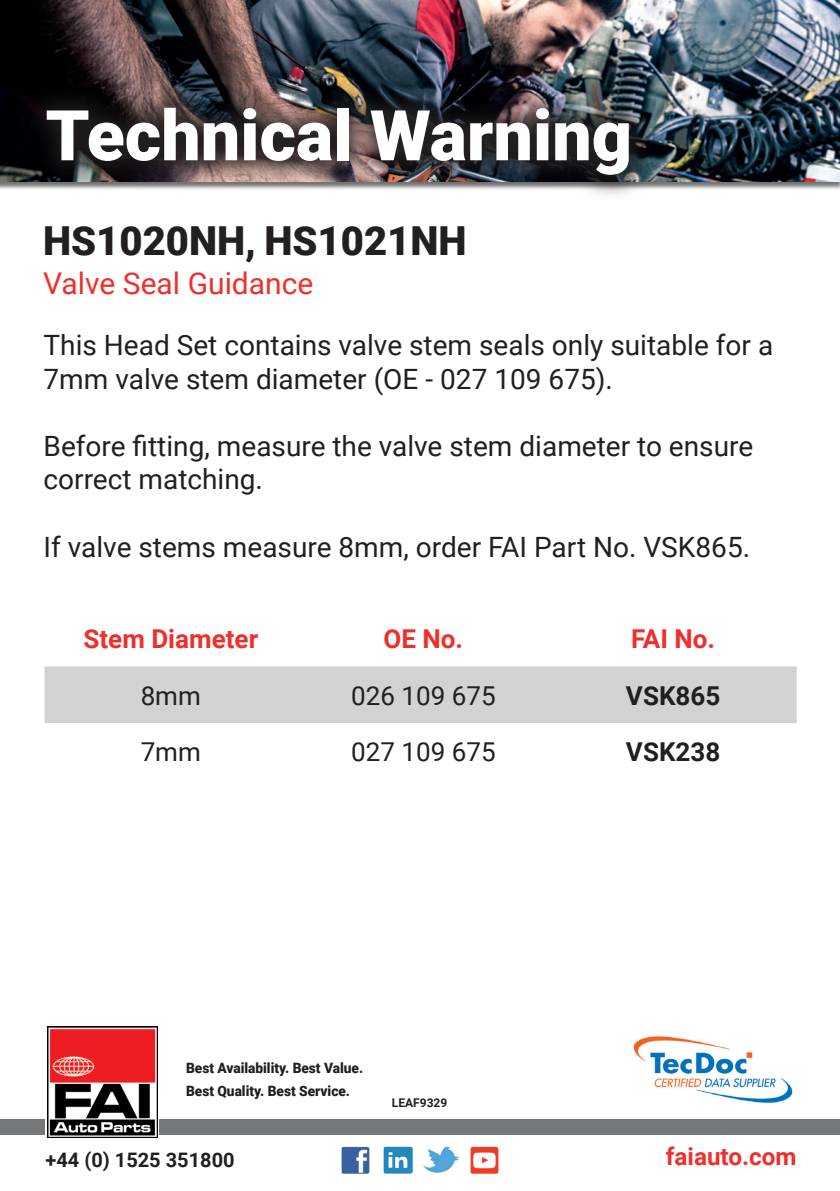
<style>
.page{position:relative;width:840px;height:1191px;background:#fff}
.page>*{position:absolute;margin:0;border:0;box-sizing:border-box;transform-origin:0 0}
.t1{font:900 70px "Roboto";color:#fff}
.t2{font:900 40px "Roboto";color:#231f20}
.t3{font:30px "Roboto";color:#ee2f2c}
.t4{font:28px/33.6px "Roboto";color:#231f20}
.t5{font:26px "Roboto";color:#231f20}
.t6{font:700 26px "Roboto";color:#ee2f2c}
.t7{font:700 26px "Roboto";color:#231f20}
.t8{font:700 24.2px "Roboto";color:#ee2f2c}
.t9{font:700 20px "Roboto";color:#231f20}
.t10{font:900 14.2px/22.8px "Roboto";color:#231f20;scale:.96 1}
.t11{font:700 12px "Roboto";color:#231f20}
</style>
<div class="page">
<img style="left:0;top:0;width:839px;height:182px">
<img style="left:633px;top:1036px;width:160px;height:67px">
<img style="left:341px;top:1146px;width:28px;height:28px">
<img style="left:383px;top:1146px;width:29px;height:28px">
<img style="left:423px;top:1146px;width:36px;height:27px">
<img style="left:470px;top:1146px;width:28px;height:27px">
<div style="left:0;top:1118px;width:839px;height:16px;background:#75797b"></div>
<svg style="left:45px;top:1026px;width:114px;height:112px"></svg>
<img style="left:47px;top:1026px;width:110px;height:111px">
<img style="left:20px;top:82px;width:634px;height:114px">
<div style="left:44px;top:666px;width:752px;height:57px;background:#d1d2d4"></div>
<h1 class="t1" style="left:45px;top:86px;width:587px">Technical Warning</h1>
<h2 class="t2" style="left:43px;top:213px;width:425px">HS1020NH, HS1021NH</h2>
<p class="t3" style="left:43px;top:262px;width:272px">Valve Seal Guidance</p>
<p class="t4" style="left:44px;top:327px;width:730px">This Head Set contains valve stem seals only suitable for a<br>7mm valve stem diameter (OE - 027 109 675).</p>
<p class="t4" style="left:44px;top:428px;width:710px">Before fitting, measure the valve stem diameter to ensure correct matching.</p>
<p class="t4" style="left:44px;top:529px;width:707px">If valve stems measure 8mm, order FAI Part No. VSK865.</p>
<p class="t6" style="left:83px;top:620px;width:176px">Stem Diameter</p>
<p class="t6" style="left:383px;top:620px;width:81px">OE No.</p>
<p class="t6" style="left:630px;top:620px;width:85px">FAI No.</p>
<p class="t5" style="left:141px;top:677px;width:62px">8mm</p>
<p class="t5" style="left:351px;top:677px;width:146px">026 109 675</p>
<p class="t7" style="left:625px;top:677px;width:96px">VSK865</p>
<p class="t5" style="left:141px;top:733px;width:62px">7mm</p>
<p class="t5" style="left:351px;top:733px;width:146px">027 109 675</p>
<p class="t7" style="left:625px;top:733px;width:96px">VSK238</p>
<p class="t10" style="left:186px;top:1056px;width:186px">Best Availability. Best Value.<br>Best Quality. Best Service.</p>
<p class="t11" style="left:391px;top:1094px;width:57px">LEAF9329</p>
<p class="t9" style="left:45px;top:1146px;width:190px">+44 (0) 1525 351800</p>
<p class="t8" style="left:665px;top:1139px;width:132px">faiauto.com</p>
</div>
